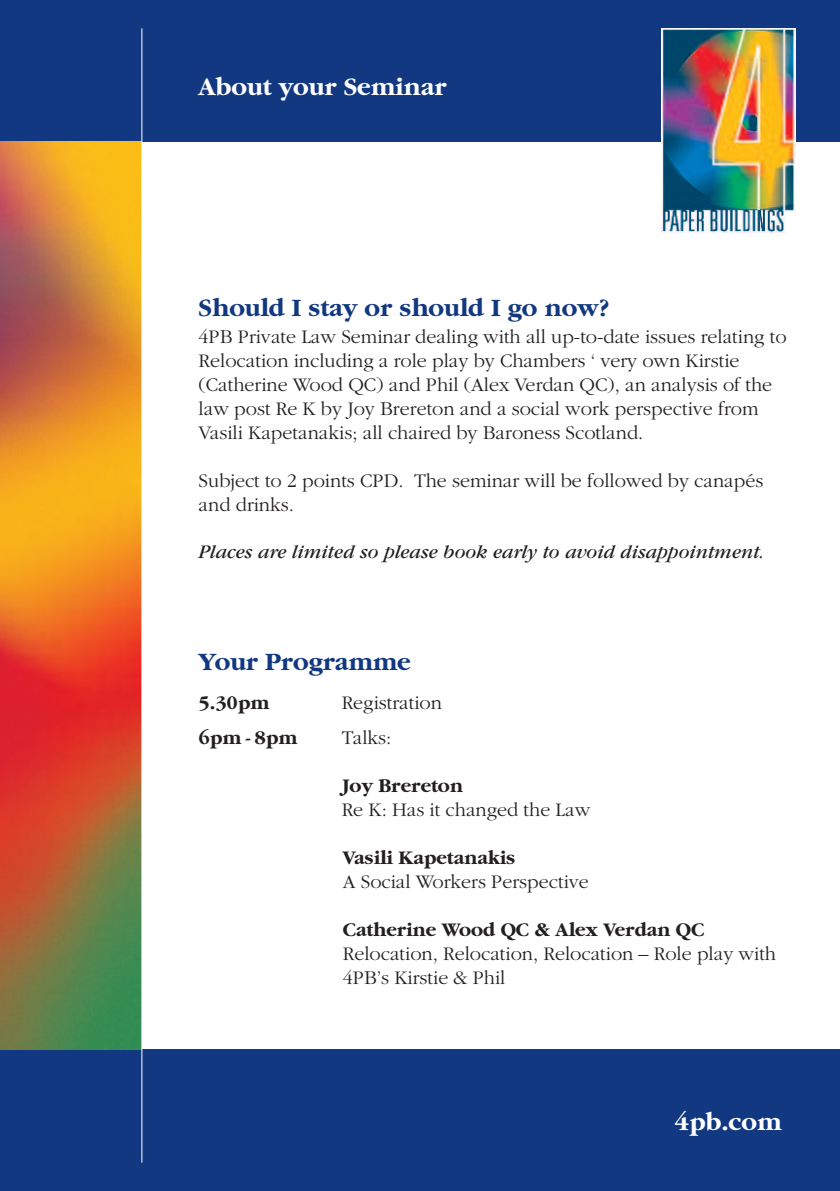
<style>
.page{position:relative;width:840px;height:1191px;background:#fff}
.page>*{position:absolute;margin:0;border:0;box-sizing:border-box;transform-origin:0 0}
.t1{font:700 26px "Garamond";color:#113880}
.t2{font:700 26px "Garamond";color:#fff}
.t3{font:300 20px/24px "Garamond";color:#231f20}
.t4{font:700 20px "Garamond";color:#231f20}
.t5{font:italic 20px "Garamond";color:#231f20}
</style>
<div class="page">
<div style="left:0;top:0;width:839px;height:142px;background:#113880"></div>
<img style="left:661px;top:28px;width:133px;height:205px">
<div style="left:0;top:1049px;width:839px;height:142px;background:#113880"></div>
<img style="left:0;top:142px;width:141px;height:907px">
<hr style="left:141px;top:28px;width:1px;height:1134px;background:#fff">
<h1 class="t2" style="left:198px;top:71px;width:249px">About your Seminar</h1>
<h1 class="t1" style="left:198px;top:291px;width:412px">Should I stay or should I go now?</h1>
<p class="t3" style="left:198px;top:324px;width:589px">4PB Private Law Seminar dealing with all up-to-date issues relating to Relocation including a role play by Chambers ‘ very own Kirstie (Catherine Wood QC) and Phil (Alex Verdan QC), an analysis of the law post Re K by Joy Brereton and a social work perspective from Vasili Kapetanakis; all chaired by Baroness Scotland.</p>
<p class="t3" style="left:198px;top:468px;width:566px">Subject to 2 points CPD. The seminar will be followed by canapés and drinks.</p>
<p class="t5" style="left:198px;top:545px;width:566px">Places are limited so please book early to avoid disappointment.</p>
<h1 class="t1" style="left:198px;top:646px;width:213px">Your Programme</h1>
<p class="t4" style="left:198px;top:690px;width:72px">5.30pm</p>
<p class="t3" style="left:341px;top:689px;width:102px">Registration</p>
<p class="t4" style="left:198px;top:725px;width:100px">6pm - 8pm</p>
<p class="t3" style="left:341px;top:725px;width:51px">Talks:</p>
<p class="t4" style="left:341px;top:773px;width:123px">Joy Brereton</p>
<p class="t3" style="left:341px;top:797px;width:250px">Re K: Has it changed the Law</p>
<p class="t4" style="left:342px;top:845px;width:174px">Vasili Kapetanakis</p>
<p class="t3" style="left:342px;top:869px;width:247px">A Social Workers Perspective</p>
<p class="t4" style="left:342px;top:917px;width:363px">Catherine Wood QC &amp; Alex Verdan QC</p>
<p class="t3" style="left:342px;top:941px;width:434px">Relocation, Relocation, Relocation – Role play with<br>4PB’s Kirstie &amp; Phil</p>
<h1 class="t2" style="left:674px;top:1105px;width:109px">4pb.com</h1>
</div>
